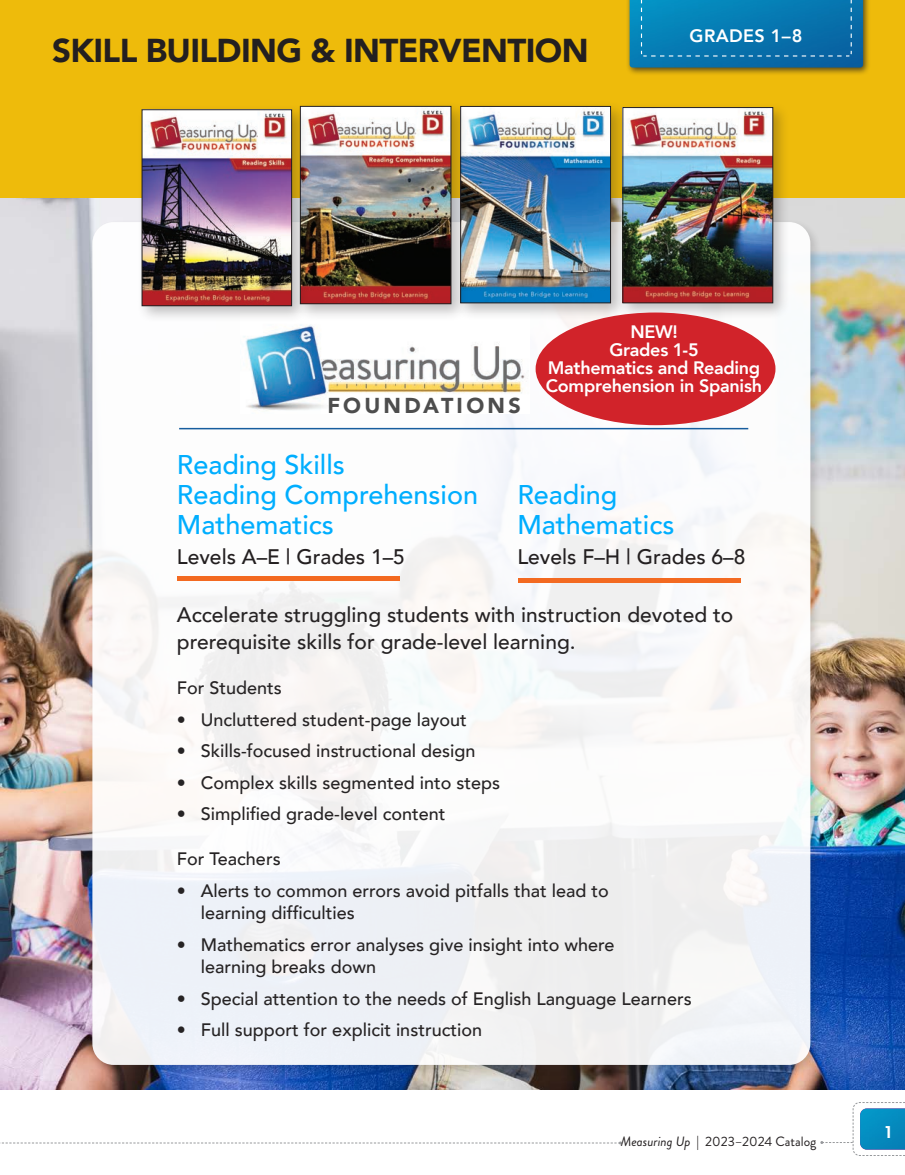
<style>
.page{position:relative;width:905px;height:1175px;background:#fff}
.page>*{position:absolute;margin:0;border:0;box-sizing:border-box;transform-origin:0 0}
.t1{font:900 33px "Avenir";letter-spacing:-.02em;color:#231f20}
.t2{font:500 27px/30px "Avenir";color:#00aeff}
.t3{font:700 22.5px "Neutra Disp";color:#fff}
.t4{font:900 21.45px "Avenir";letter-spacing:.15em;color:#4d4d4d}
.t5{font:500 21px/27px "Avenir";color:#262324}
.t6{font:500 21px "Avenir";color:#231f20}
.t7{font:500 18px/22.5px "Avenir";color:#262324}
._0_Lesson_num{font:800 18px/18px "Avenir";letter-spacing:-.015em;color:#fff}
.t8{font:13.5px "Brandon Grotesque";color:#231f20}
.s1{font-style:italic}
</style>
<div class="page">
<svg style="left:0;top:1141px;width:622px;height:3px"></svg>
<svg style="left:820px;top:1102px;width:84px;height:54px"></svg>
<img style="left:1px;top:197px;width:903px;height:892px">
<div style="left:1px;top:0;width:903px;height:197px;background:#eebb0b"></div>
<div style="left:88px;top:218px;width:734px;height:859px;background:#231f20;opacity:.19"></div>
<div style="left:92px;top:222px;width:718px;height:842px;background:#f9f8f9;border-radius:21px"></div>
<img style="left:246px;top:325px;width:279px;height:85px">
<div style="left:625px;top:0;width:246px;height:76px;background:#231f20;opacity:.75"></div>
<img style="left:629px;top:0;width:234px;height:68px">
<svg style="left:640px;top:0;width:212px;height:57px;background:#097bb2"></svg>
<div style="left:455px;top:101px;width:173px;height:219px;background:#231f20;opacity:.28"></div>
<img style="left:469px;top:108px;width:140px;height:193px">
<div style="left:460px;top:106px;width:151px;height:197px;border:1px solid #231f20"></div>
<div style="left:617px;top:102px;width:173px;height:218px;background:#231f20;opacity:.28"></div>
<img style="left:624px;top:109px;width:147px;height:192px">
<div style="left:622px;top:107px;width:151px;height:196px;border:1px solid #231f20"></div>
<div style="left:294px;top:100px;width:175px;height:221px;background:#231f20;opacity:.28"></div>
<img style="left:309px;top:108px;width:140px;height:194px">
<div style="left:300px;top:106px;width:151px;height:198px;border:1px solid #231f20"></div>
<div style="left:136px;top:104px;width:173px;height:219px;background:#231f20;opacity:.28"></div>
<img style="left:144px;top:111px;width:146px;height:193px">
<div style="left:142px;top:109px;width:150px;height:197px;border:1px solid #231f20"></div>
<hr style="left:179px;top:428px;width:569px;height:1px;background:#175d9e">
<hr style="left:178px;top:576px;width:222px;height:4px;background:#f36a21">
<div style="left:518px;top:578px;width:222px;height:5px;background:#f36a21"></div>
<div style="left:535px;top:312px;width:240px;height:113px;background:#d1232a;border-radius:50%"></div>
<p class="t1" style="left:52px;top:22px;width:538px">SKILL BUILDING &amp; INTERVENTION</p>
<p class="_0_Lesson_num" style="left:689px;top:26px;width:114px">GRADES 1–8</p>
<p class="t4" style="left:327px;top:387px;width:195px">FOUNDATIONS</p>
<p class="_0_Lesson_num" style="left:630px;top:322px;width:49px">NEW!</p>
<p class="_0_Lesson_num" style="left:609px;top:340px;width:91px">Grades 1-5</p>
<p class="_0_Lesson_num" style="left:546px;top:358px;width:218px">Mathematics and Reading<br>Comprehension in Spanish</p>
<p class="t2" style="left:177px;top:448px;width:303px">Reading Skills<br>Reading Comprehension<br>Mathematics</p>
<p class="t6" style="left:177px;top:539px;width:229px">Levels A–E | Grades 1–5</p>
<p class="t2" style="left:517px;top:478px;width:102px">Reading</p>
<p class="t2" style="left:517px;top:508px;width:158px">Mathematics</p>
<p class="t6" style="left:517px;top:539px;width:229px">Levels F–H | Grades 6–8</p>
<p class="t5" style="left:177px;top:600px;width:558px">Accelerate struggling students with instruction devoted to prerequisite skills for grade-level learning.</p>
<p class="t7" style="left:177px;top:675px;width:107px">For Students</p>
<p class="t7" style="left:177px;top:707px;width:291px">• Uncluttered student-page layout</p>
<p class="t7" style="left:177px;top:738px;width:300px">• Skills-focused instructional design</p>
<p class="t7" style="left:177px;top:770px;width:325px">• Complex skills segmented into steps</p>
<p class="t7" style="left:177px;top:801px;width:270px">• Simplified grade-level content</p>
<p class="t7" style="left:177px;top:846px;width:105px">For Teachers</p>
<p class="t7" style="left:201px;top:878px;width:409px;text-indent:-24px">• Alerts to common errors avoid pitfalls that lead to learning difficulties</p>
<p class="t7" style="left:201px;top:932px;width:415px;text-indent:-24px">• Mathematics error analyses give insight into where learning breaks down</p>
<p class="t7" style="left:177px;top:986px;width:516px">• Special attention to the needs of English Language Learners</p>
<p class="t7" style="left:177px;top:1017px;width:306px">• Full support for explicit instruction</p>
<p class="t8" style="left:620px;top:1132px;width:197px"><span class="s1">Measuring Up</span> | 2023–2024 Catalog</p>
<p class="t3" style="left:885px;top:1117px;width:8px">1</p>
</div>
